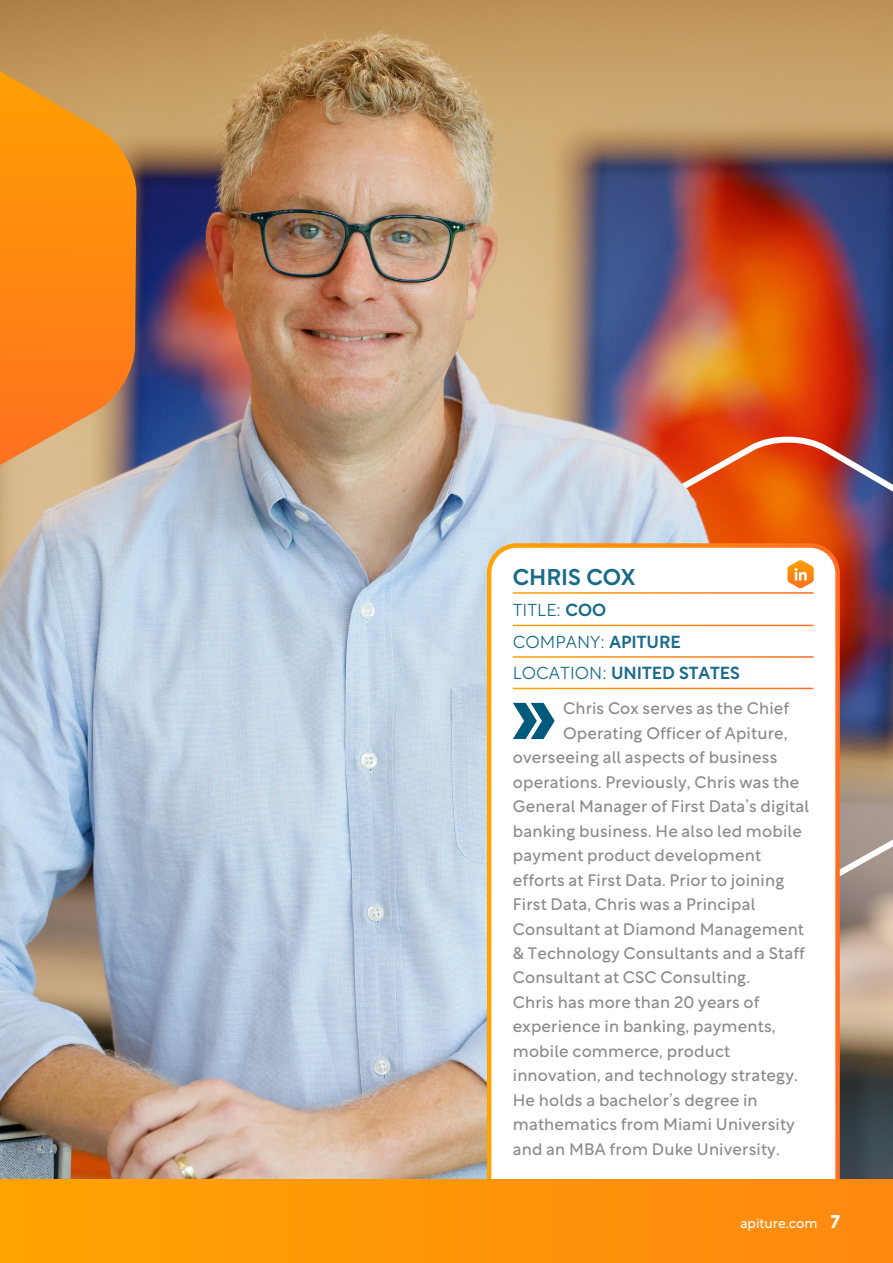
<style>
.page{position:relative;width:893px;height:1263px;background:#fff}
.page>*{position:absolute;margin:0;border:0;box-sizing:border-box;transform-origin:0 0}
.Boxout_-_INFO___Partner_-_Header{font:500 22.5px "Rotunda";color:#1a6b89}
.Boxout_-_Sub_info{font:300 17.25px "Rotunda";color:#1a6b89}
.Boxout_-_Sub_info-2{font:500 17.25px "Rotunda";color:#1a6b89}
.Boxout_Copy_-_First_Para{font:16.5px "Rotunda";letter-spacing:.01em;color:#8b8b8b}
.t1{font:13.5px "Rotunda";color:#fff}
.s1{font-weight:500}
.s2{font-weight:300}
.s3{font-weight:700;font-size:18px}
</style>
<div class="page">
<img style="left:0;top:0;width:893px;height:1179px">
<svg style="left:0;top:71px;width:137px;height:394px;background:#ef8b25"></svg>
<img style="left:572px;top:429px;width:321px;height:473px">
<img style="left:566px;top:484px;width:139px;height:59px">
<div style="left:489px;top:545px;width:349px;height:684px;background:#fff;border-radius:28px"></div>
<div style="left:487px;top:543px;width:353px;height:688px;border:4px solid #fff;border-radius:28px"></div>
<svg style="left:513px;top:703px;width:42px;height:36px"></svg>
<svg style="left:787px;top:560px;width:27px;height:28px"></svg>
<div style="left:0;top:1179px;width:893px;height:84px;background:linear-gradient(to right,#ffa300,#f81)"></div>
<p class="Boxout_-_INFO___Partner_-_Header" style="left:513px;top:558px;width:124px">CHRIS COX</p>
<p class="Boxout_-_Sub_info" style="left:513px;top:597px;width:95px">TITLE: <span class="s1">COO</span></p>
<p class="Boxout_-_Sub_info" style="left:513px;top:628px;width:169px">COMPANY: <span class="s1">APITURE</span></p>
<p class="Boxout_-_Sub_info-2" style="left:513px;top:659px;width:228px"><span class="s2">LOCATION:</span> UNITED STATES</p>
<p class="Boxout_Copy_-_First_Para" style="left:563px;top:695px;width:228px">Chris Cox serves as the Chief</p>
<p class="Boxout_Copy_-_First_Para" style="left:563px;top:720px;width:226px">Operating Officer of Apiture,</p>
<p class="Boxout_Copy_-_First_Para" style="left:513px;top:744px;width:266px">overseeing all aspects of business</p>
<p class="Boxout_Copy_-_First_Para" style="left:513px;top:769px;width:288px">operations. Previously, Chris was the</p>
<p class="Boxout_Copy_-_First_Para" style="left:513px;top:793px;width:298px">General Manager of First Data’s digital</p>
<p class="Boxout_Copy_-_First_Para" style="left:513px;top:817px;width:290px">banking business. He also led mobile</p>
<p class="Boxout_Copy_-_First_Para" style="left:513px;top:842px;width:250px">payment product development</p>
<p class="Boxout_Copy_-_First_Para" style="left:513px;top:866px;width:273px">efforts at First Data. Prior to joining</p>
<p class="Boxout_Copy_-_First_Para" style="left:513px;top:891px;width:244px">First Data, Chris was a Principal</p>
<p class="Boxout_Copy_-_First_Para" style="left:513px;top:915px;width:293px">Consultant at Diamond Management</p>
<p class="Boxout_Copy_-_First_Para" style="left:513px;top:940px;width:294px">&amp; Technology Consultants and a Staff</p>
<p class="Boxout_Copy_-_First_Para" style="left:513px;top:964px;width:239px">Consultant at CSC Consulting.</p>
<p class="Boxout_Copy_-_First_Para" style="left:513px;top:989px;width:248px">Chris has more than 20 years of</p>
<p class="Boxout_Copy_-_First_Para" style="left:513px;top:1013px;width:264px">experience in banking, payments,</p>
<p class="Boxout_Copy_-_First_Para" style="left:513px;top:1037px;width:219px">mobile commerce, product</p>
<p class="Boxout_Copy_-_First_Para" style="left:513px;top:1062px;width:287px">innovation, and technology strategy.</p>
<p class="Boxout_Copy_-_First_Para" style="left:513px;top:1086px;width:246px">He holds a bachelor’s degree in</p>
<p class="Boxout_Copy_-_First_Para" style="left:513px;top:1111px;width:284px">mathematics from Miami University</p>
<p class="Boxout_Copy_-_First_Para" style="left:513px;top:1135px;width:268px">and an MBA from Duke University.</p>
<p class="t1" style="left:740px;top:1212px;width:101px">apiture.com <span class="s3">7</span></p>
</div>
